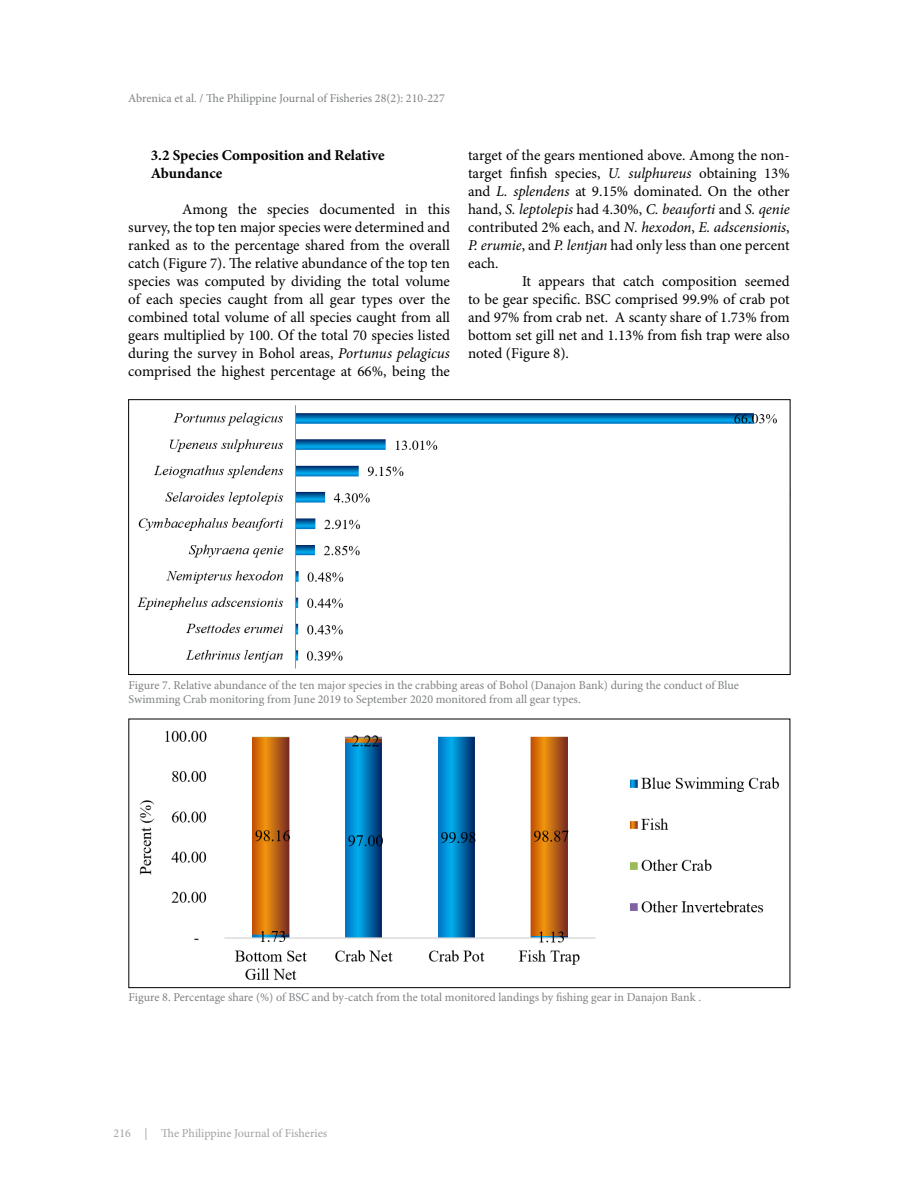
<style>
.page{position:relative;width:918px;height:1188px;background:#fff}
.page>*{position:absolute;margin:0;border:0;box-sizing:border-box;transform-origin:0 0}
.t1{font:15px/18px "Minion Pro";letter-spacing:-.005em;color:#000;text-align:justify}
.t2{font:700 15px/18px "Minion Pro";color:#000}
.t3{font:12px/14.4px "Minion Pro";letter-spacing:-.005em;color:#7e8083}
.t4{font:12px "Minion Pro";color:#a0a1a5}
.s1{font-style:italic}
</style>
<div class="page">
<img style="left:137px;top:405px;width:640px;height:264px">
<div style="left:128px;top:399px;width:662px;height:276px;border:1px solid #000"></div>
<img style="left:139px;top:730px;width:641px;height:250px">
<div style="left:128px;top:719px;width:662px;height:269px;border:1px solid #000"></div>
<p class="t3" style="left:128px;top:91px;width:318px">Abrenica et al. / The Philippine Journal of Fisheries 28(2): 210-227</p>
<p class="t2" style="left:151px;top:146px;width:236px">3.2 Species Composition and Relative<br>Abundance</p>
<p class="t1" style="left:128px;top:201px;width:323px;text-indent:54px">Among the species documented in this survey, the top ten major species were determined and ranked as to the percentage shared from the overall catch (Figure 7). The relative abundance of the top ten species was computed by dividing the total volume of each species caught from all gear types over the combined total volume of all species caught from all gears multiplied by 100. Of the total 70 species listed during the survey in Bohol areas, <span class="s1">Portunus pelagicus </span>comprised the highest percentage at 66%, being the</p>
<p class="t1" style="left:468px;top:147px;width:323px">target of the gears mentioned above. Among the non&shy;target finfish species, <span class="s1">U. sulphureus</span> obtaining 13% and <span class="s1">L. splendens</span> at 9.15% dominated. On the other hand, <span class="s1">S. leptolepis</span> had 4.30%, <span class="s1">C. beauforti</span> and <span class="s1">S. qenie </span>contributed 2% each, and <span class="s1">N. hexodon</span>, <span class="s1">E. adscensionis</span>, <span class="s1">P. erumie</span>, and <span class="s1">P. lentjan</span> had only less than one percent each.</p>
<p class="t1" style="left:468px;top:273px;width:323px;text-indent:54px">It appears that catch composition seemed to be gear specific. BSC comprised 99.9% of crab pot and 97% from crab net. A scanty share of 1.73% from bottom set gill net and 1.13% from fish trap were also noted (Figure 8).</p>
<p class="t3" style="left:129px;top:678px;width:612px">Figure 7. Relative abundance of the ten major species in the crabbing areas of Bohol (Danajon Bank) during the conduct of Blue<br>Swimming Crab monitoring from June 2019 to September 2020 monitored from all gear types.</p>
<p class="t3" style="left:129px;top:990px;width:574px">Figure 8. Percentage share (%) of BSC and by-catch from the total monitored landings by fishing gear in Danajon Bank .</p>
<p class="t4" style="left:114px;top:1126px;width:215px">216 | The Philippine Journal of Fisheries</p>
</div>
